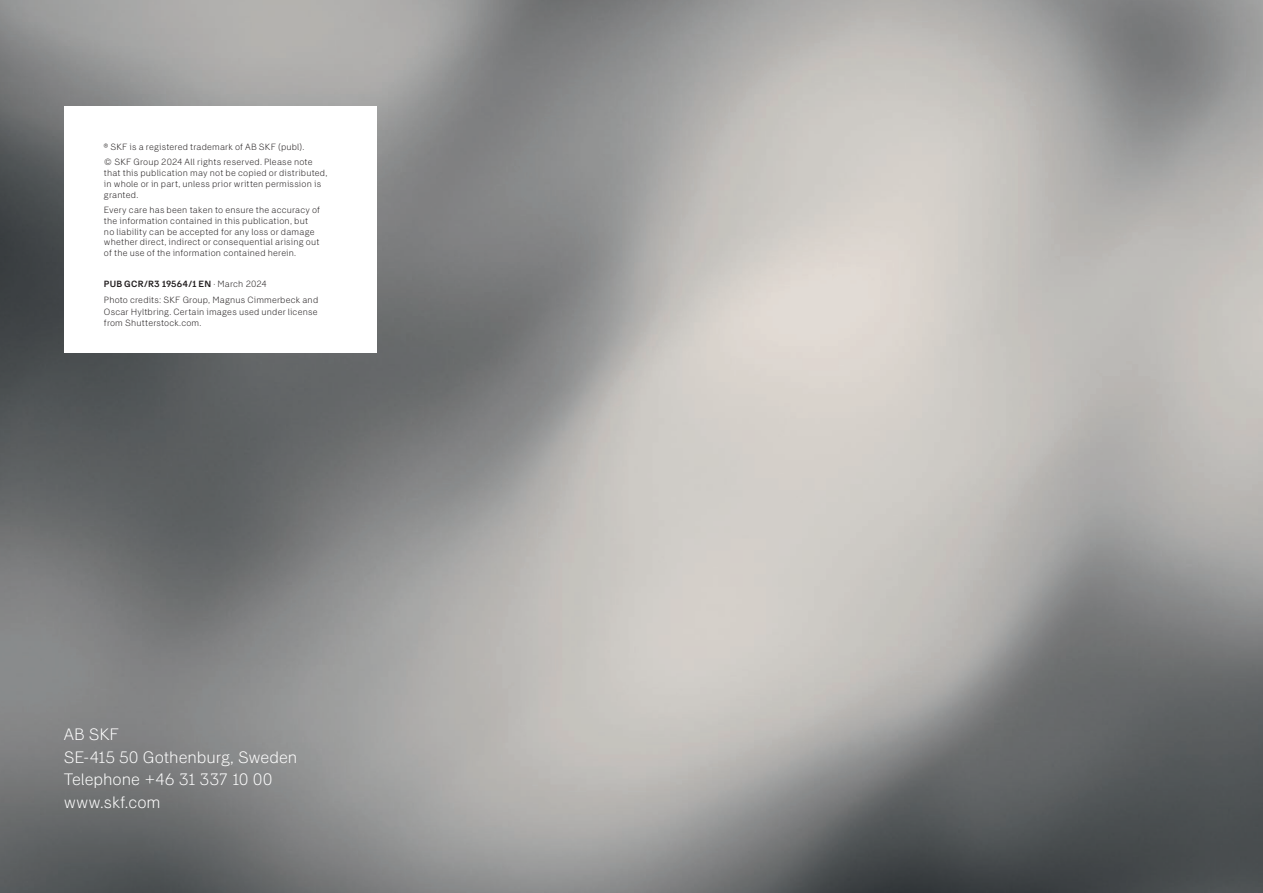
<style>
.page{position:relative;width:1263px;height:893px;background:#fff}
.page>*{position:absolute;margin:0;border:0;box-sizing:border-box;transform-origin:0 0}
.F_09_Ingress{font:300 16.5px "SKF Sans";color:#fff}
.F_01_Bröd_u_indrag{font:300 9px/10.8px "SKF Sans";letter-spacing:.02em;color:#231f20}
.F_01_Bröd_u_indrag-2{font:700 9px "SKF Sans";letter-spacing:.025em;color:#231f20}
.s1{font-weight:300}
</style>
<div class="page">
<img style="left:0;top:0;width:1263px;height:893px">
<div style="left:64px;top:106px;width:312px;height:247px;background:#fff"></div>
<p class="F_01_Bröd_u_indrag" style="left:104px;top:141px;width:202px">® SKF is a registered trademark of AB SKF (publ).</p>
<p class="F_01_Bröd_u_indrag" style="left:104px;top:156px;width:225px">© SKF Group 2024 All rights reserved. Please note that this publication may not be copied or distributed, in whole or in part, unless prior written permission is granted.</p>
<p class="F_01_Bröd_u_indrag" style="left:104px;top:204px;width:218px">Every care has been taken to ensure the accuracy of the information contained in this publication, but no liability can be accepted for any loss or damage whether direct, indirect or consequential arising out of the use of the information contained herein.</p>
<p class="F_01_Bröd_u_indrag-2" style="left:104px;top:279px;width:164px">PUB GCR/R3 19564/1 EN <span class="s1">· March 2024</span></p>
<p class="F_01_Bröd_u_indrag" style="left:104px;top:294px;width:216px;line-height:11.7px;text-align:justify">Photo credits: SKF Group, Magnus Cimmerbeck and Oscar Hyltbring. Certain images used under license from Shutterstock.com.</p>
<p class="F_09_Ingress" style="left:64px;top:725px;width:57px">AB SKF</p>
<p class="F_09_Ingress" style="left:64px;top:747px;width:235px">SE-415 50 Gothenburg, Sweden</p>
<p class="F_09_Ingress" style="left:64px;top:770px;width:210px">Telephone +46 31 337 10 00</p>
<p class="F_09_Ingress" style="left:64px;top:792px;width:98px">www.skf.com</p>
</div>
